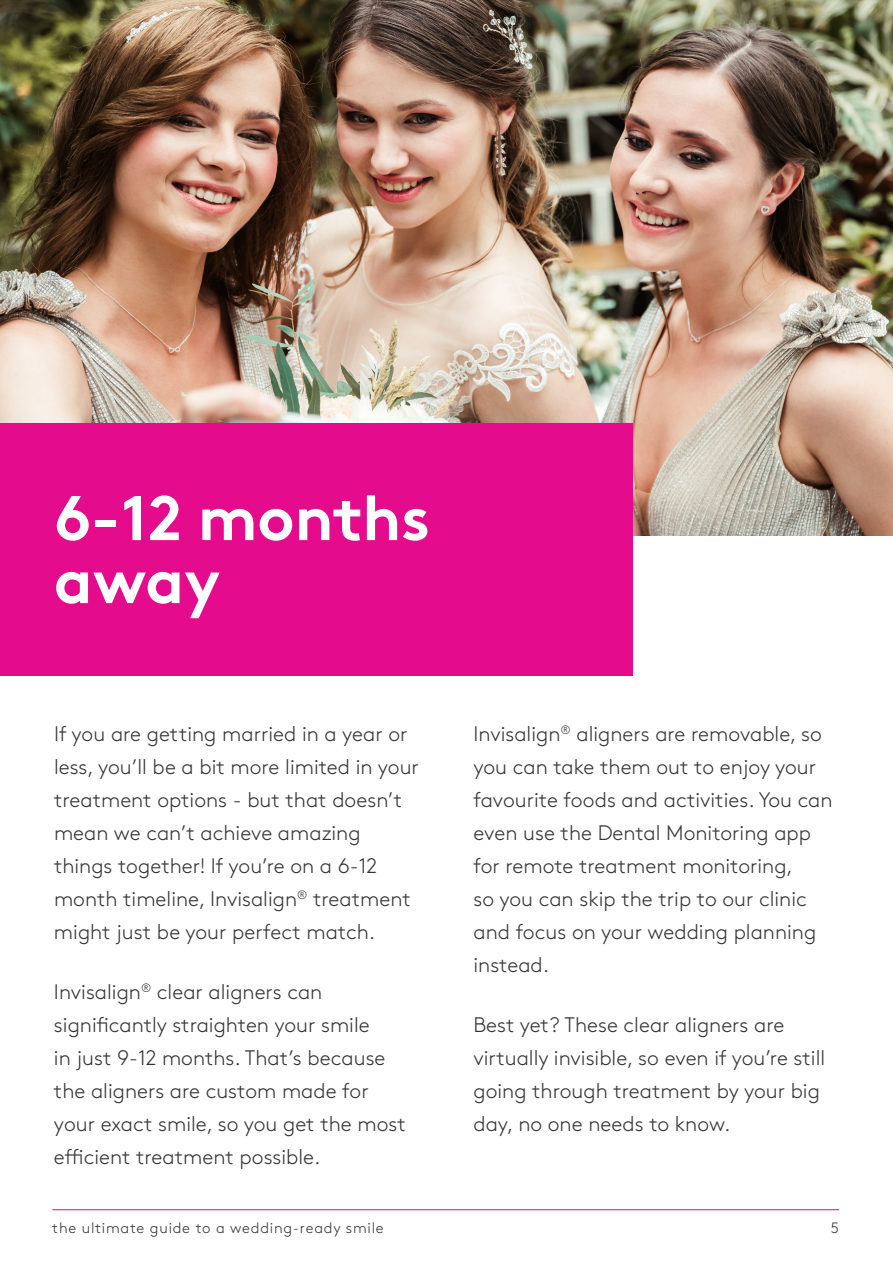
<style>
.page{position:relative;width:893px;height:1263px;background:#fff}
.page>*{position:absolute;margin:0;border:0;box-sizing:border-box;transform-origin:0 0}
.t1{font:700 63px/63px "Brown";color:#fff}
.t2{font:300 21px/33px "Brown";color:#333434}
.t3{font:300 15px "Brown";letter-spacing:.05em;color:#333434}
</style>
<div class="page">
<hr style="left:52px;top:1209px;width:787px;height:1px;background:#e4058c">
<img style="left:1px;top:0;width:892px;height:535px">
<div style="left:0;top:423px;width:632px;height:253px;background:#e40c8d"></div>
<p class="t1" style="left:54px;top:480px;width:378px">6-12 months away</p>
<p class="t2" style="left:54px;top:716px;width:366px">If you are getting married in a year or less, you’ll be a bit more limited in your treatment options - but that doesn’t mean we can’t achieve amazing things together! If you’re on a 6-12 month timeline, Invisalign<sup>®</sup> treatment might just be your perfect match.</p>
<p class="t2" style="left:54px;top:974px;width:353px">Invisalign<sup>®</sup> clear aligners can significantly straighten your smile<br>in just 9-12 months. That’s because the aligners are custom made for your exact smile, so you get the most efficient treatment possible.</p>
<p class="t2" style="left:473px;top:716px;width:361px">Invisalign<sup>®</sup> aligners are removable, so you can take them out to enjoy your favourite foods and activities. You can even use the Dental Monitoring app for remote treatment monitoring,<br>so you can skip the trip to our clinic and focus on your wedding planning instead.</p>
<p class="t2" style="left:473px;top:1007px;width:353px">Best yet? These clear aligners are virtually invisible, so even if you’re still going through treatment by your big day, no one needs to know.</p>
<p class="t3" style="left:52px;top:1217px;width:333px">the ultimate guide to a wedding-ready smile</p>
<p class="t3" style="left:831px;top:1217px;width:10px">5</p>
</div>
